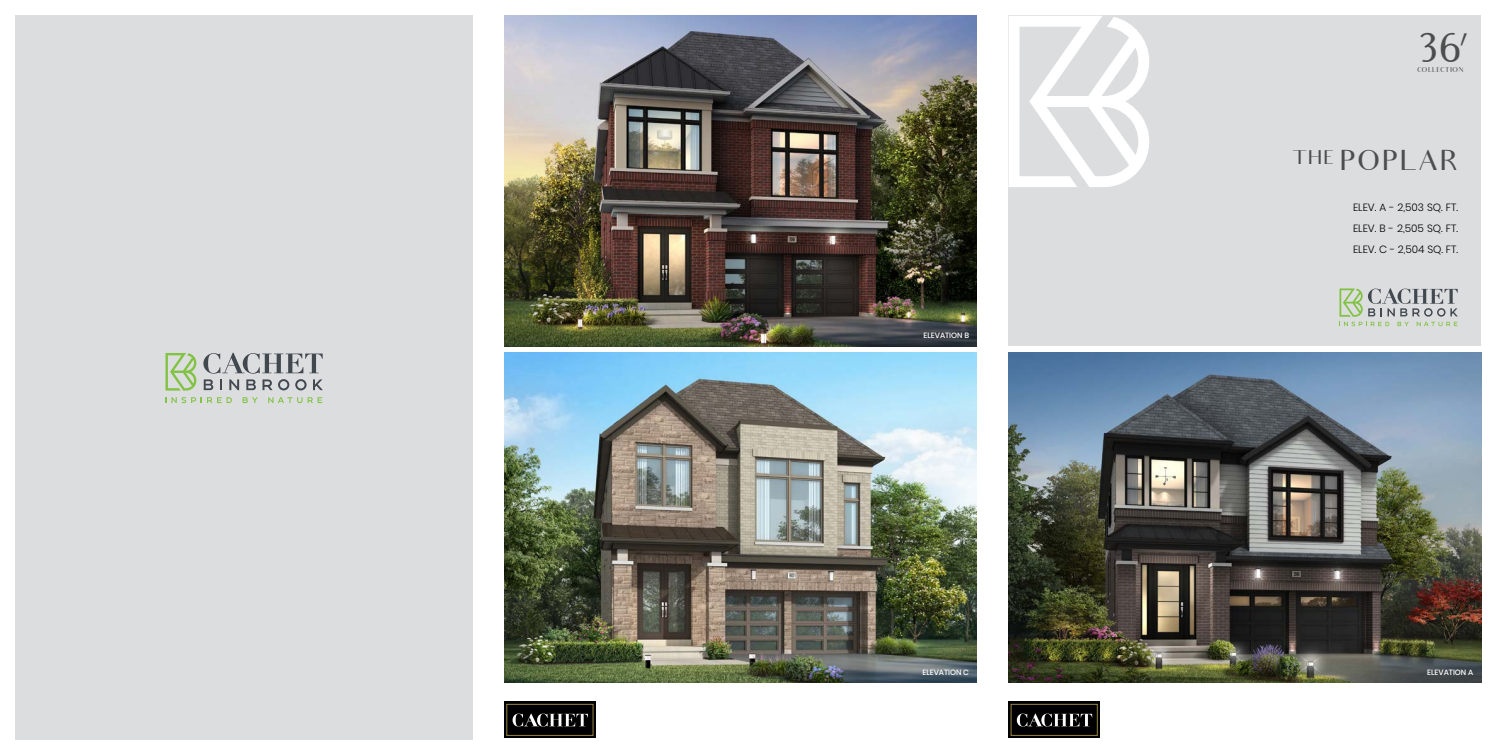
<style>
.page{position:relative;width:1497px;height:756px;background:#fff}
.page>*{position:absolute;margin:0;border:0;box-sizing:border-box;transform-origin:0 0}
.t1{font:40.51px "Audrey";color:#4d4d4d}
.t2{font:28px "Audrey";color:#4d4d4d}
.t3{font:300 10.5px/21px "Poppins";color:#000;text-align:justify}
.t4{font:500 7.61px "Poppins";color:#fff}
.t5{font:6.91px "Audrey";color:#4d4d4d}
</style>
<div class="page">
<div style="left:1008px;top:16px;width:473px;height:330px;background:#dcddde"></div>
<img style="left:1008px;top:353px;width:472px;height:330px">
<svg style="left:1008px;top:16px;width:141px;height:171px"></svg>
<img style="left:504px;top:16px;width:472px;height:330px">
<img style="left:504px;top:353px;width:472px;height:330px">
<svg style="left:1339px;top:288px;width:118px;height:38px"></svg>
<div style="left:1008px;top:702px;width:91px;height:36px;background:#000"></div>
<div style="left:1010px;top:704px;width:87px;height:32px;border:1px solid #968446"></div>
<svg style="left:1016px;top:714px;width:76px;height:13px"></svg>
<div style="left:504px;top:702px;width:91px;height:36px;background:#000"></div>
<div style="left:506px;top:704px;width:87px;height:32px;border:1px solid #968446"></div>
<svg style="left:512px;top:714px;width:76px;height:13px"></svg>
<div style="left:15px;top:16px;width:457px;height:724px;background:#dcddde"></div>
<svg style="left:165px;top:353px;width:31px;height:38px"></svg>
<svg style="left:165px;top:397px;width:67px;height:6px"></svg>
<svg style="left:242px;top:397px;width:16px;height:6px"></svg>
<svg style="left:268px;top:397px;width:54px;height:6px"></svg>
<svg style="left:203px;top:353px;width:120px;height:37px"></svg>
<h1 class="t1" style="left:1414px;top:24px;width:53px">36’</h1>
<p class="t5" style="left:1416px;top:66px;width:48px">COLLECTION</p>
<h2 class="t2" style="left:1291px;top:144px;width:169px"><sup>THE</sup> POPLAR</h2>
<p class="t4" style="left:923px;top:331px;width:47px">ELEVATION B</p>
<p class="t3" style="left:1352px;top:197px;width:107px">ELEV. A - 2,503 SQ. FT.<br>ELEV. B - 2,505 SQ. FT.<br>ELEV. C - 2,504 SQ. FT.</p>
<p class="t4" style="left:922px;top:667px;width:48px">ELEVATION C</p>
<p class="t4" style="left:1427px;top:667px;width:48px">ELEVATION A</p>
</div>
